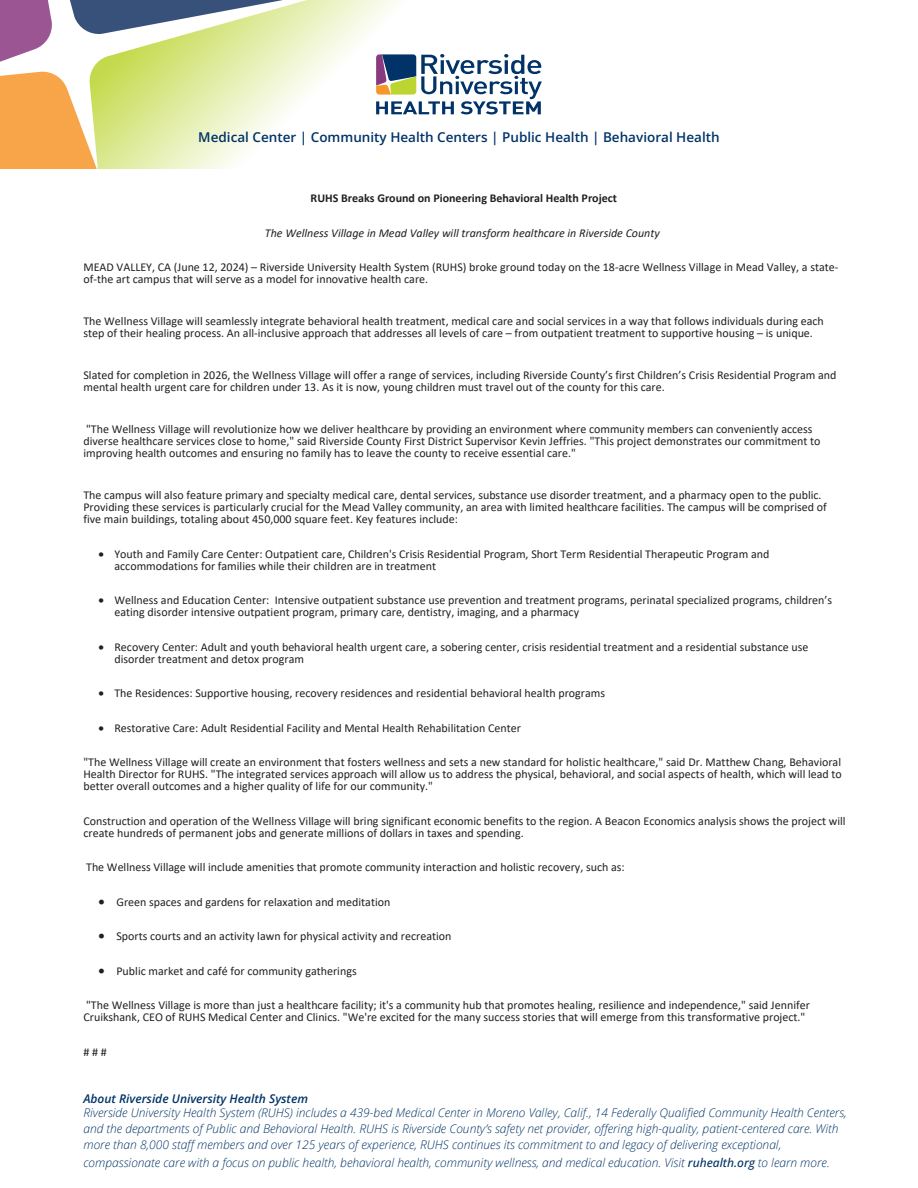
<style>
.page{position:relative;width:918px;height:1188px;background:#fff}
.page>*{position:absolute;margin:0;border:0;box-sizing:border-box;transform-origin:0 0}
.t1{font:600 13.5px "Open Sans";color:#013368}
.t2{font:12px/12px "Calibri";color:#231f20}
.t3{font:italic 300 12px/13.6px "Open Sans";color:#013368}
.t4{font:italic 12px "Calibri";color:#231f20}
.t5{font:700 12px "Calibri";color:#231f20}
.s1{font-weight:600}
.s2{font-weight:500}
</style>
<div class="page">
<svg style="left:0;top:0;width:89px;height:169px"></svg>
<svg style="left:89px;top:0;width:452px;height:169px"></svg>
<svg style="left:376px;top:54px;width:166px;height:60px"></svg>
<p class="t1" style="left:198px;top:128px;width:523px">Medical Center | Community Health Centers | Public Health | Behavioral Health</p>
<p class="t5" style="left:311px;top:190px;width:308px">RUHS Breaks Ground on Pioneering Behavioral Health Project</p>
<p class="t4" style="left:265px;top:224px;width:396px">The Wellness Village in Mead Valley will transform healthcare in Riverside County</p>
<p class="t2" style="left:83px;top:261px;width:757px">MEAD VALLEY, CA (June 12, 2024) – Riverside University Health System (RUHS) broke ground today on the 18-acre Wellness Village in Mead Valley, a state&shy;of-the art campus that will serve as a model for innovative health care.</p>
<p class="t2" style="left:83px;top:315px;width:742px">The Wellness Village will seamlessly integrate behavioral health treatment, medical care and social services in a way that follows individuals during each step of their healing process. An all-inclusive approach that addresses all levels of care – from outpatient treatment to supportive housing – is unique.</p>
<p class="t2" style="left:83px;top:369px;width:755px">Slated for completion in 2026, the Wellness Village will offer a range of services, including Riverside County’s first Children’s Crisis Residential Program and mental health urgent care for children under 13. As it is now, young children must travel out of the county for this care.</p>
<p class="t2" style="left:83px;top:423px;width:739px">"The Wellness Village will revolutionize how we deliver healthcare by providing an environment where community members can conveniently access diverse healthcare services close to home," said Riverside County First District Supervisor Kevin Jeffries. "This project demonstrates our commitment to improving health outcomes and ensuring no family has to leave the county to receive essential care."</p>
<p class="t2" style="left:83px;top:489px;width:745px">The campus will also feature primary and specialty medical care, dental services, substance use disorder treatment, and a pharmacy open to the public.<br>Providing these services is particularly crucial for the Mead Valley community, an area with limited healthcare facilities. The campus will be comprised of five main buildings, totaling about 450,000 square feet. Key features include:</p>
<p class="t2" style="left:114px;top:547px;width:656px;text-indent:-16px">• Youth and Family Care Center: Outpatient care, Children's Crisis Residential Program, Short Term Residential Therapeutic Program and accommodations for families while their children are in treatment</p>
<p class="t2" style="left:114px;top:594px;width:719px;text-indent:-16px">• Wellness and Education Center: Intensive outpatient substance use prevention and treatment programs, perinatal specialized programs, children’s eating disorder intensive outpatient program, primary care, dentistry, imaging, and a pharmacy</p>
<p class="t2" style="left:114px;top:640px;width:696px;text-indent:-16px">• Recovery Center: Adult and youth behavioral health urgent care, a sobering center, crisis residential treatment and a residential substance use disorder treatment and detox program</p>
<p class="t2" style="left:98px;top:687px;width:508px">• The Residences: Supportive housing, recovery residences and residential behavioral health programs</p>
<p class="t2" style="left:98px;top:721px;width:424px">• Restorative Care: Adult Residential Facility and Mental Health Rehabilitation Center</p>
<p class="t2" style="left:83px;top:756px;width:760px;text-align:justify">"The Wellness Village will create an environment that fosters wellness and sets a new standard for holistic healthcare," said Dr. Matthew Chang, Behavioral Health Director for RUHS. "The integrated services approach will allow us to address the physical, behavioral, and social aspects of health, which will lead to better overall outcomes and a higher quality of life for our community."</p>
<p class="t2" style="left:83px;top:814px;width:764px">Construction and operation of the Wellness Village will bring significant economic benefits to the region. A Beacon Economics analysis shows the project will create hundreds of permanent jobs and generate millions of dollars in taxes and spending.</p>
<p class="t2" style="left:86px;top:861px;width:540px">The Wellness Village will include amenities that promote community interaction and holistic recovery, such as:</p>
<p class="t2" style="left:98px;top:895px;width:293px">• Green spaces and gardens for relaxation and meditation</p>
<p class="t2" style="left:98px;top:930px;width:355px">• Sports courts and an activity lawn for physical activity and recreation</p>
<p class="t2" style="left:98px;top:964px;width:260px">• Public market and café for community gatherings</p>
<p class="t2" style="left:83px;top:999px;width:728px">"The Wellness Village is more than just a healthcare facility; it's a community hub that promotes healing, resilience and independence," said Jennifer<br>Cruikshank, CEO of RUHS Medical Center and Clinics. "We're excited for the many success stories that will emerge from this transformative project."</p>
<p class="t2" style="left:83px;top:1045px;width:25px"># # #</p>
<p class="t3" style="left:83px;top:1092px;width:765px"><span class="s1">About Riverside University Health System<br></span>Riverside University Health System (RUHS) includes a 439-bed Medical Center in Moreno Valley, Calif., 14 Federally Qualified Community Health Centers,</p>
<p class="t3" style="left:83px;top:1120px;width:757px;line-height:15.9px">and the departments of Public and Behavioral Health. RUHS is Riverside County’s safety net provider, offering high-quality, patient-centered care. With more than 8,000 staff members and over 125 years of experience, RUHS continues its commitment to and legacy of delivering exceptional,</p>
<p class="t3" style="left:83px;top:1155px;width:748px">compassionate care with a focus on public health, behavioral health, community wellness, and medical education. Visit <span class="s2">ruhealth.org</span> to learn more.</p>
</div>
